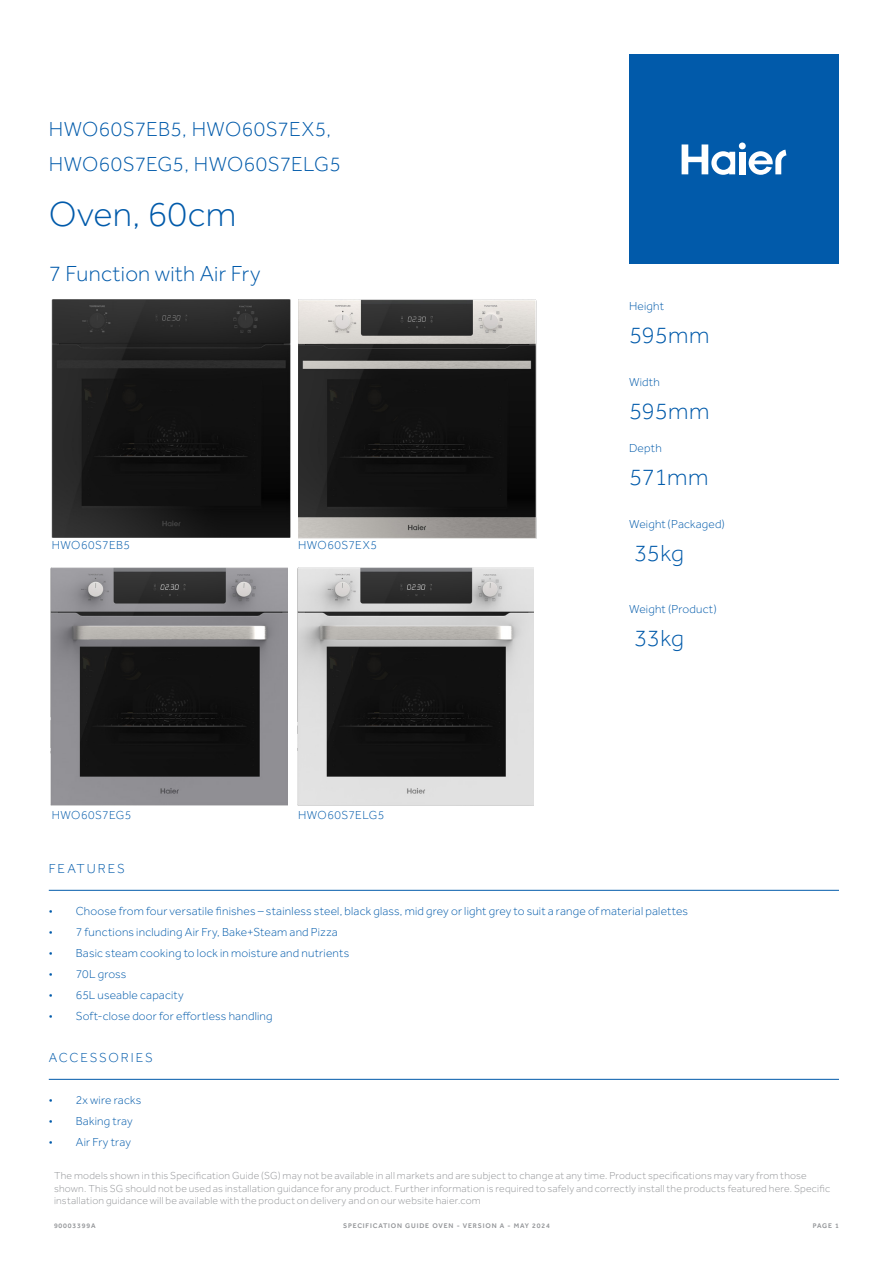
<style>
.page{position:relative;width:893px;height:1263px;background:#fff}
.page>*{position:absolute;margin:0;border:0;box-sizing:border-box;transform-origin:0 0}
.t1{font:300 36px "Effra";letter-spacing:.005em;color:#015aaa}
.t2{font:300 24px "Effra";color:#015aaa}
.t3{font:300 22.5px "Effra";letter-spacing:.01em;color:#015aaa}
.t4{font:300 21px "Effra";letter-spacing:.015em;color:#015aaa}
.t5{font:300 13.5px "Effra";letter-spacing:.135em;color:#015aaa}
.t6{font:300 12px "Effra";letter-spacing:.02em;color:#015aaa}
.t7{font:300 12px "Effra";letter-spacing:.04em;color:#015aaa}
.t8{font:300 10.5px/12.6px "Effra";letter-spacing:.025em;color:#939598}
.t9{font:500 6.9px "Effra";letter-spacing:.12em;color:#939598}
</style>
<div class="page">
<div style="left:629px;top:54px;width:210px;height:209px;background:#015aaa"></div>
<div style="left:739px;top:152px;width:6px;height:22px;background:#fff"></div>
<div style="left:739px;top:142px;width:7px;height:7px;background:#fff;border-radius:50%"></div>
<svg style="left:682px;top:144px;width:53px;height:31px"></svg>
<svg style="left:749px;top:150px;width:37px;height:25px"></svg>
<hr style="left:49px;top:890px;width:790px;height:1px;background:#015aaa">
<hr style="left:49px;top:1079px;width:790px;height:1px;background:#015aaa">
<img style="left:52px;top:299px;width:239px;height:238px">
<img style="left:50px;top:567px;width:237px;height:239px">
<img style="left:297px;top:567px;width:237px;height:239px">
<img style="left:298px;top:299px;width:239px;height:240px">
<p class="t4" style="left:49px;top:117px;width:284px">HWO60S7EB5, HWO60S7EX5,</p>
<p class="t4" style="left:49px;top:153px;width:294px">HWO60S7EG5, HWO60S7ELG5</p>
<p class="t1" style="left:49px;top:194px;width:189px">Oven, 60cm</p>
<p class="t3" style="left:49px;top:261px;width:213px">7 Function with Air Fry</p>
<p class="t6" style="left:52px;top:538px;width:80px">HWO60S7EB5</p>
<p class="t7" style="left:298px;top:538px;width:80px">HWO60S7EX5</p>
<p class="t6" style="left:52px;top:808px;width:81px">HWO60S7EG5</p>
<p class="t6" style="left:298px;top:808px;width:88px">HWO60S7ELG5</p>
<p class="t6" style="left:629px;top:299px;width:36px">Height</p>
<p class="t2" style="left:629px;top:321px;width:82px">595mm</p>
<p class="t6" style="left:629px;top:375px;width:32px">Width</p>
<p class="t2" style="left:629px;top:397px;width:82px">595mm</p>
<p class="t6" style="left:629px;top:441px;width:34px">Depth</p>
<p class="t2" style="left:629px;top:463px;width:81px">571mm</p>
<p class="t6" style="left:629px;top:517px;width:97px">Weight (Packaged)</p>
<p class="t2" style="left:634px;top:540px;width:52px">35kg</p>
<p class="t6" style="left:629px;top:602px;width:89px">Weight (Product)</p>
<p class="t2" style="left:634px;top:624px;width:52px">33kg</p>
<p class="t5" style="left:49px;top:861px;width:77px">FEATURES</p>
<p class="t6" style="left:49px;top:904px;width:641px">• Choose from four versatile finishes – stainless steel, black glass, mid grey or light grey to suit a range of material palettes</p>
<p class="t6" style="left:49px;top:925px;width:290px">• 7 functions including Air Fry, Bake+Steam and Pizza</p>
<p class="t6" style="left:49px;top:946px;width:302px">• Basic steam cooking to lock in moisture and nutrients</p>
<p class="t6" style="left:49px;top:967px;width:79px">• 70L gross</p>
<p class="t6" style="left:49px;top:988px;width:136px">• 65L useable capacity</p>
<p class="t6" style="left:49px;top:1009px;width:225px">• Soft-close door for effortless handling</p>
<p class="t5" style="left:49px;top:1050px;width:105px">ACCESSORIES</p>
<p class="t6" style="left:49px;top:1093px;width:94px">• 2x wire racks</p>
<p class="t6" style="left:49px;top:1114px;width:85px">• Baking tray</p>
<p class="t6" style="left:49px;top:1135px;width:84px">• Air Fry tray</p>
<p class="t8" style="left:54px;top:1169px;width:778px">The models shown in this Specification Guide (SG) may not be available in all markets and are subject to change at any time. Product specifications may vary from those shown. This SG should not be used as installation guidance for any product. Further information is required to safely and correctly install the products featured here. Specific installation guidance will be available with the product on delivery and on our website haier.com</p>
<p class="t9" style="left:54px;top:1222px;width:43px">90003399A</p>
<p class="t9" style="left:343px;top:1222px;width:208px">SPECIFICATION GUIDE OVEN - VERSION A - MAY 2024</p>
<p class="t9" style="left:813px;top:1222px;width:28px">PAGE 1</p>
</div>
